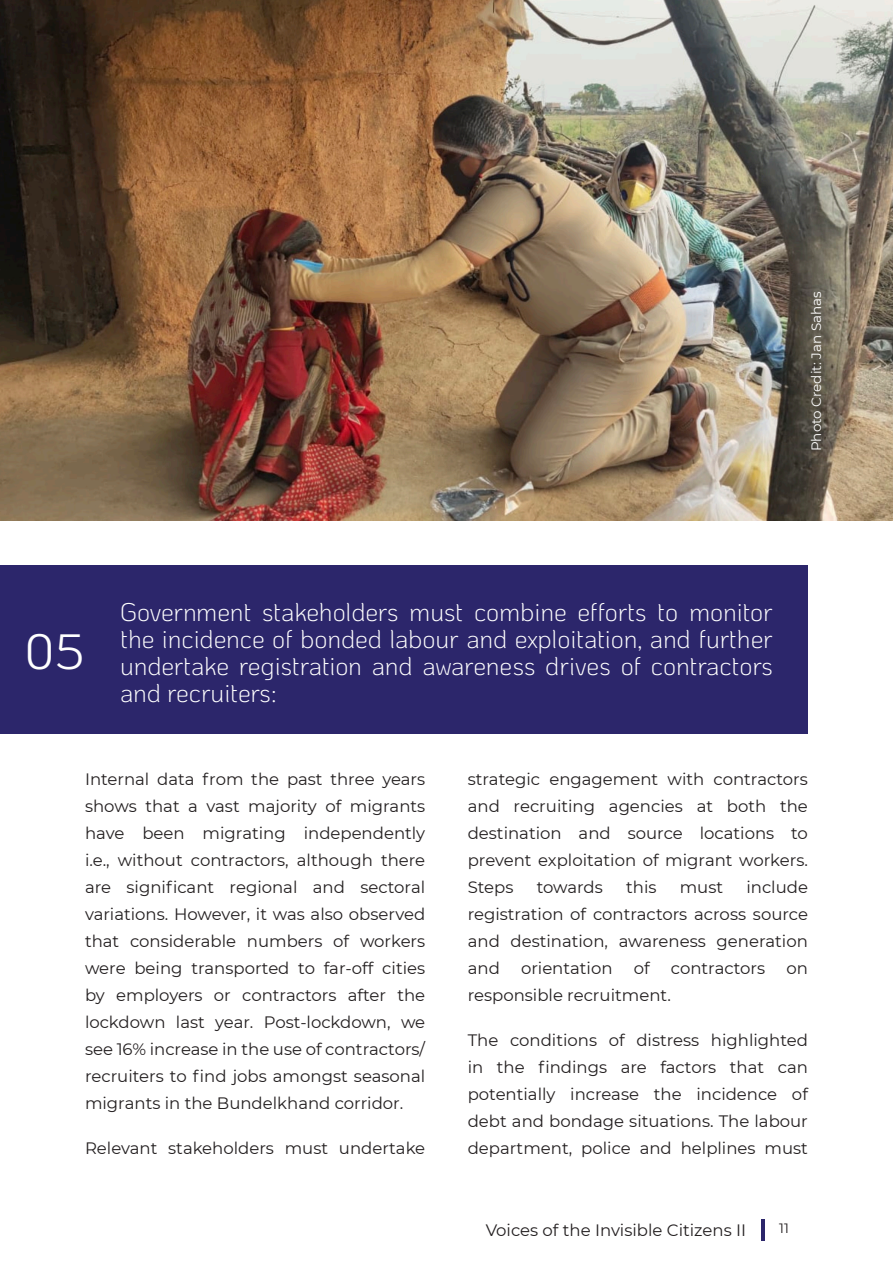
<style>
.page{position:relative;width:893px;height:1263px;background:#fff}
.page>*{position:absolute;margin:0;border:0;box-sizing:border-box;transform-origin:0 0}
.t1{font:49.5px "Ko Ho";color:#fff}
.t2{font:300 25.5px/27px "Ko Ho";letter-spacing:-.005em;color:#fff;text-align:justify}
.t3{font:16.5px/27px "Montserrat";color:#231f20;text-align:justify}
.t4{font:13.5px "Montserrat";color:#fff}
.t5{font:13.5px "Montserrat";color:#231f20}
</style>
<div class="page">
<hr style="left:761px;top:1219px;width:3px;height:22px;background:#2c266b">
<img style="left:0;top:0;width:893px;height:521px">
<div style="left:0;top:566px;width:808px;height:168px;background:#2c266b"></div>
<p class="t4" style="left:807px;top:451px;width:161px;rotate:-90deg">Photo Credit: Jan Sahas</p>
<p class="t1" style="left:25px;top:613px;width:62px">05</p>
<p class="t2" style="left:120px;top:599px;width:654px">Government stakeholders must combine efforts to monitor the incidence of bonded labour and exploitation, and further undertake registration and awareness drives of contractors and recruiters:</p>
<p class="t3" style="left:85px;top:765px;width:342px">Internal data from the past three years shows that a vast majority of migrants have been migrating independently i.e., without contractors, although there are significant regional and sectoral variations. However, it was also observed that considerable numbers of workers were being transported to far-off cities by employers or contractors after the lockdown last year. Post-lockdown, we see 16% increase in the use of contractors/ recruiters to find jobs amongst seasonal migrants in the Bundelkhand corridor.</p>
<p class="t3" style="left:85px;top:1134px;width:342px">Relevant stakeholders must undertake</p>
<p class="t3" style="left:468px;top:765px;width:342px">strategic engagement with contractors and recruiting agencies at both the destination and source locations to prevent exploitation of migrant workers.<br>Steps</p>
<p class="t3" style="left:468px;top:873px;width:342px;text-indent:279px">include registration of contractors across source and destination, awareness generation and</p>
<p class="t3" style="left:537px;top:873px;width:68px">towards</p>
<p class="t3" style="left:626px;top:873px;width:32px">this</p>
<p class="t3" style="left:680px;top:873px;width:45px">must</p>
<p class="t3" style="left:521px;top:954px;width:93px">orientation</p>
<p class="t3" style="left:634px;top:954px;width:17px">of</p>
<p class="t3" style="left:671px;top:954px;width:96px">contractors</p>
<p class="t3" style="left:786px;top:954px;width:23px">on</p>
<p class="t3" style="left:468px;top:981px;width:205px">responsible recruitment.</p>
<p class="t3" style="left:468px;top:1026px;width:342px">The conditions of distress highlighted in the findings are factors that can potentially increase the incidence of debt and bondage situations. The labour department, police and helplines must</p>
<p class="t3" style="left:486px;top:1216px;width:262px">Voices of the Invisible Citizens II</p>
<p class="t5" style="left:779px;top:1218px;width:11px">11</p>
</div>
